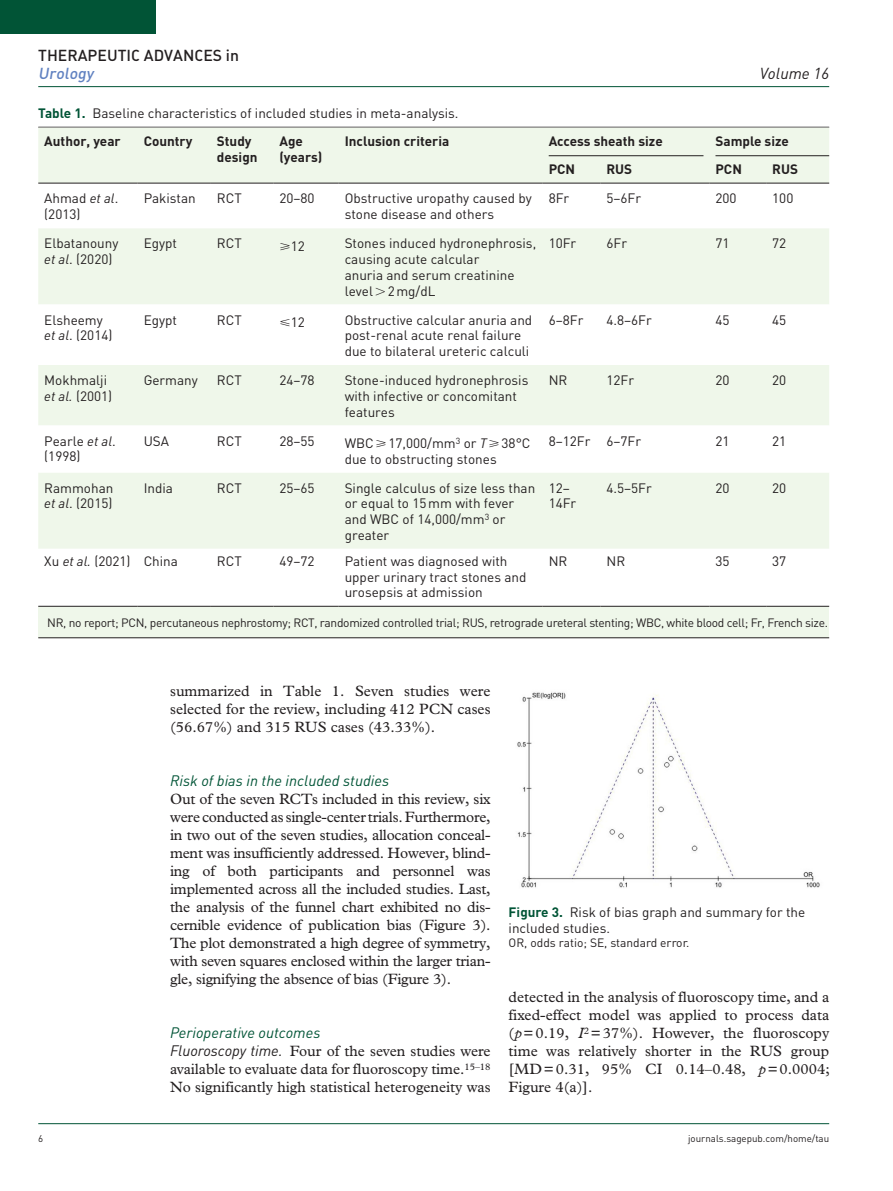
<style>
.page{position:relative;width:893px;height:1191px;background:#fff}
.page>*{position:absolute;margin:0;border:0;box-sizing:border-box;transform-origin:0 0}
.t1{font:15.75px "DIN Medium Alternate";color:#231f20}
.t2{font:italic 15.75px "DIN";color:#231f20}
.t3{font:italic 15.75px "DIN Medium Alternate";color:#6182c1}
.t4{font:15px/18px "Plantin Std";color:#231f20;text-align:justify}
.t5{font:italic 15px "DIN";color:#015436}
.t6{font:13.5px/15.8px "DIN";color:#231f20}
.t7{font:700 13.5px/15.8px "DIN";color:#231f20}
.t8{font:12px "DIN";letter-spacing:-.025em;color:#231f20}
.t9{font:12px "DIN";color:#231f20}
.t10{font:9.75px "DIN";color:#231f20}
.s1{font-weight:700;color:#015436}
.s2{font-weight:700}
.s3{font-style:italic}
.s4{font-family:"DIN";font-style:italic}
</style>
<div class="page">
<hr style="left:38px;top:86px;width:791px;height:1px;background:#015436">
<hr style="left:38px;top:1123px;width:791px;height:1px;background:#015436">
<div style="left:0;top:0;width:155px;height:34px;background:#015436"></div>
<div style="left:38px;top:606px;width:791px;height:31px;background:#eff7ea"></div>
<hr style="left:38px;top:127px;width:791px;height:1px;background:#231f20">
<hr style="left:38px;top:637px;width:791px;height:1px;background:#231f20">
<div style="left:38px;top:128px;width:791px;height:55px;background:#eff7ea"></div>
<svg style="left:38px;top:228px;width:791px;height:378px;fill:#eff7ea"></svg>
<hr style="left:38px;top:606px;width:100px;height:1px;background:#231f20">
<hr style="left:138px;top:606px;width:73px;height:1px;background:#231f20">
<hr style="left:211px;top:606px;width:62px;height:1px;background:#231f20">
<hr style="left:273px;top:606px;width:66px;height:1px;background:#231f20">
<hr style="left:339px;top:606px;width:204px;height:1px;background:#231f20">
<hr style="left:543px;top:606px;width:57px;height:1px;background:#231f20">
<hr style="left:600px;top:606px;width:109px;height:1px;background:#231f20">
<hr style="left:709px;top:606px;width:57px;height:1px;background:#231f20">
<hr style="left:766px;top:606px;width:63px;height:1px;background:#231f20">
<hr style="left:38px;top:183px;width:100px;height:1px;background:#231f20">
<hr style="left:138px;top:183px;width:73px;height:1px;background:#231f20">
<hr style="left:211px;top:183px;width:62px;height:1px;background:#231f20">
<hr style="left:273px;top:183px;width:66px;height:1px;background:#231f20">
<hr style="left:339px;top:183px;width:204px;height:1px;background:#231f20">
<hr style="left:543px;top:183px;width:57px;height:1px;background:#231f20">
<hr style="left:600px;top:183px;width:109px;height:1px;background:#231f20">
<hr style="left:709px;top:183px;width:57px;height:1px;background:#231f20">
<hr style="left:766px;top:183px;width:63px;height:1px;background:#231f20">
<hr style="left:549px;top:155px;width:154px;height:1px;background:#231f20">
<hr style="left:715px;top:155px;width:114px;height:1px;background:#231f20">
<img style="left:517px;top:692px;width:303px;height:196px">
<svg style="left:376px;top:287px;width:9px;height:8px"></svg>
<p class="t1" style="left:38px;top:45px;width:202px">THERAPEUTIC ADVANCES IN</p>
<p class="t3" style="left:38px;top:63px;width:57px">U rology</p>
<p class="t2" style="left:760px;top:63px;width:71px">Volume 16</p>
<p class="t6" style="left:44px;top:98px;width:416px;line-height:28.5px;text-indent:-6px"><span class="s1">Table 1.</span> Baseline characteristics of included studies in meta-analysis.<br><span class="s2">Author, year</span></p>
<p class="t7" style="left:144px;top:133px;width:50px">Country</p>
<p class="t7" style="left:217px;top:133px;width:42px">Study design</p>
<p class="t7" style="left:279px;top:133px;width:44px">Age (years)</p>
<p class="t7" style="left:345px;top:133px;width:106px">Inclusion criteria</p>
<p class="t7" style="left:549px;top:133px;width:116px">Access sheath size</p>
<p class="t7" style="left:715px;top:133px;width:75px">Sample size</p>
<p class="t7" style="left:549px;top:161px;width:28px">PCN</p>
<p class="t7" style="left:606px;top:161px;width:27px">RUS</p>
<p class="t7" style="left:715px;top:161px;width:28px">PCN</p>
<p class="t7" style="left:772px;top:161px;width:27px">RUS</p>
<p class="t6" style="left:44px;top:190px;width:76px">Ahmad <span class="s3">et al</span>. (2013)</p>
<p class="t6" style="left:144px;top:190px;width:54px">Pakistan</p>
<p class="t6" style="left:217px;top:190px;width:26px">RCT</p>
<p class="t6" style="left:279px;top:190px;width:37px">20–80</p>
<p class="t6" style="left:345px;top:190px;width:189px">Obstructive uropathy caused by stone disease and others</p>
<p class="t6" style="left:549px;top:190px;width:22px">8Fr</p>
<p class="t6" style="left:606px;top:190px;width:36px">5–6Fr</p>
<p class="t6" style="left:715px;top:190px;width:23px">200</p>
<p class="t6" style="left:772px;top:190px;width:23px">100</p>
<p class="t6" style="left:44px;top:235px;width:76px">Elbatanouny <span class="s3">et al</span>. (2020)</p>
<p class="t6" style="left:144px;top:235px;width:35px">Egypt</p>
<p class="t6" style="left:217px;top:235px;width:26px">RCT</p>
<p class="t6" style="left:279px;top:237px;width:27px">⩾12</p>
<p class="t6" style="left:345px;top:235px;width:193px">Stones induced hydronephrosis, causing acute calcular<br>anuria and serum creatinine level 2mg/dL</p>
<p class="t6" style="left:549px;top:235px;width:29px">10Fr</p>
<p class="t6" style="left:606px;top:235px;width:22px">6Fr</p>
<p class="t6" style="left:715px;top:235px;width:16px">71</p>
<p class="t6" style="left:772px;top:235px;width:16px">72</p>
<p class="t6" style="left:44px;top:311px;width:70px">Elsheemy <span class="s3">et al</span>. (2014)</p>
<p class="t6" style="left:144px;top:311px;width:35px">Egypt</p>
<p class="t6" style="left:217px;top:311px;width:26px">RCT</p>
<p class="t6" style="left:279px;top:314px;width:27px">⩽12</p>
<p class="t6" style="left:345px;top:311px;width:189px">Obstructive calcular anuria and post-renal acute renal failure due to bilateral ureteric calculi</p>
<p class="t6" style="left:549px;top:311px;width:36px">6–8Fr</p>
<p class="t6" style="left:606px;top:311px;width:47px">4.8–6Fr</p>
<p class="t6" style="left:715px;top:311px;width:16px">45</p>
<p class="t6" style="left:772px;top:311px;width:16px">45</p>
<p class="t6" style="left:44px;top:372px;width:69px">Mokhmalji <span class="s3">et al.</span> (2001)</p>
<p class="t6" style="left:144px;top:372px;width:56px">Germany</p>
<p class="t6" style="left:217px;top:372px;width:26px">RCT</p>
<p class="t6" style="left:279px;top:372px;width:37px">24–78</p>
<p class="t6" style="left:345px;top:372px;width:185px">Stone-induced hydronephrosis with infective or concomitant features</p>
<p class="t6" style="left:549px;top:372px;width:20px">NR</p>
<p class="t6" style="left:606px;top:372px;width:29px">12Fr</p>
<p class="t6" style="left:715px;top:372px;width:16px">20</p>
<p class="t6" style="left:772px;top:372px;width:16px">20</p>
<p class="t6" style="left:44px;top:432px;width:73px">Pearle <span class="s3">et al</span>. (1998)</p>
<p class="t6" style="left:144px;top:432px;width:27px">USA</p>
<p class="t6" style="left:217px;top:432px;width:26px">RCT</p>
<p class="t6" style="left:279px;top:432px;width:37px">28–55</p>
<p class="t6" style="left:345px;top:435px;width:187px">WBC⩾17,000/mm<sup>3</sup> or <span class="s3">T</span>⩾38°C due to obstructing stones</p>
<p class="t6" style="left:549px;top:432px;width:94px">8–12Fr 6–7Fr</p>
<p class="t6" style="left:715px;top:432px;width:16px">21</p>
<p class="t6" style="left:772px;top:432px;width:16px">21</p>
<p class="t6" style="left:44px;top:479px;width:71px">Rammohan <span class="s3">et al</span>. (2015)</p>
<p class="t6" style="left:144px;top:479px;width:31px">India</p>
<p class="t6" style="left:217px;top:479px;width:26px">RCT</p>
<p class="t6" style="left:279px;top:479px;width:37px">25–65</p>
<p class="t6" style="left:345px;top:479px;width:192px">Single calculus of size less than or equal to 15mm with fever and WBC of 14,000/mm<sup>3</sup> or greater</p>
<p class="t6" style="left:549px;top:479px;width:29px">12–<br>14Fr</p>
<p class="t6" style="left:606px;top:479px;width:47px">4.5–5Fr</p>
<p class="t6" style="left:715px;top:479px;width:16px">20</p>
<p class="t6" style="left:772px;top:479px;width:16px">20</p>
<p class="t6" style="left:44px;top:553px;width:135px">Xu <span class="s3">et al.</span> (2021) China</p>
<p class="t6" style="left:217px;top:553px;width:26px">RCT</p>
<p class="t6" style="left:279px;top:553px;width:37px">49–72</p>
<p class="t6" style="left:345px;top:553px;width:183px">Patient was diagnosed with upper urinary tract stones and urosepsis at admission</p>
<p class="t6" style="left:549px;top:553px;width:20px">NR</p>
<p class="t6" style="left:606px;top:553px;width:20px">NR</p>
<p class="t6" style="left:715px;top:553px;width:16px">35</p>
<p class="t6" style="left:772px;top:553px;width:16px">37</p>
<p class="t8" style="left:47px;top:615px;width:782px">NR, no report; PCN, percutaneous nephrostomy; RCT, randomized controlled trial; RUS, retrograde ureteral stenting; WBC, white blood cell; Fr, French size.</p>
<p class="t4" style="left:170px;top:682px;width:322px">summarized in Table 1. Seven studies were selected for the review, including 412 PCN cases (56.67%) and 315 RUS cases (43.33%).</p>
<p class="t5" style="left:170px;top:771px;width:220px">Risk of bias in the included studies</p>
<p class="t4" style="left:170px;top:790px;width:322px">Out of the seven RCTs included in this review, six were conducted as single-center trials. Furthermore, in two out of the seven studies, allocation conceal&shy;ment was insufficiently addressed. However, blind&shy;ing of both participants and personnel was implemented across all the included studies. Last, the analysis of the funnel chart exhibited no dis&shy;cernible evidence of publication bias (Figure 3).<br>The plot demonstrated a high degree of symmetry, with seven squares enclosed within the larger trian&shy;gle, signifying the absence of bias (Figure 3).</p>
<p class="t5" style="left:170px;top:1023px;width:152px">Perioperative outcomes</p>
<p class="t4" style="left:170px;top:1042px;width:322px"><span class="s4">Fluoroscopy time.</span> Four of the seven studies were available to evaluate data for fluoroscopy time.<sup>15–18<br></sup>No significantly high statistical heterogeneity was</p>
<p class="t6" style="left:509px;top:904px;width:298px"><span class="s1">Figure 3.</span> Risk of bias graph and summary for the included studies.</p>
<p class="t9" style="left:509px;top:935px;width:182px">OR, odds ratio; SE, standard error.</p>
<p class="t4" style="left:509px;top:988px;width:323px">detected in the analysis of fluoroscopy time, and a fixed-effect model was applied to process data (<span class="s3">p</span>=0.19, <span class="s3">I</span><sup>2</sup> =37%). However, the fluoroscopy time was relatively shorter in the RUS group [MD=0.31, 95% CI 0.14–0.48, <span class="s3">p</span>=0.0004; Figure 4(a)].</p>
<p class="t10" style="left:38px;top:1132px;width:7px">6</p>
<p class="t10" style="left:688px;top:1132px;width:143px">journals.sagepub.com/home/tau</p>
</div>
